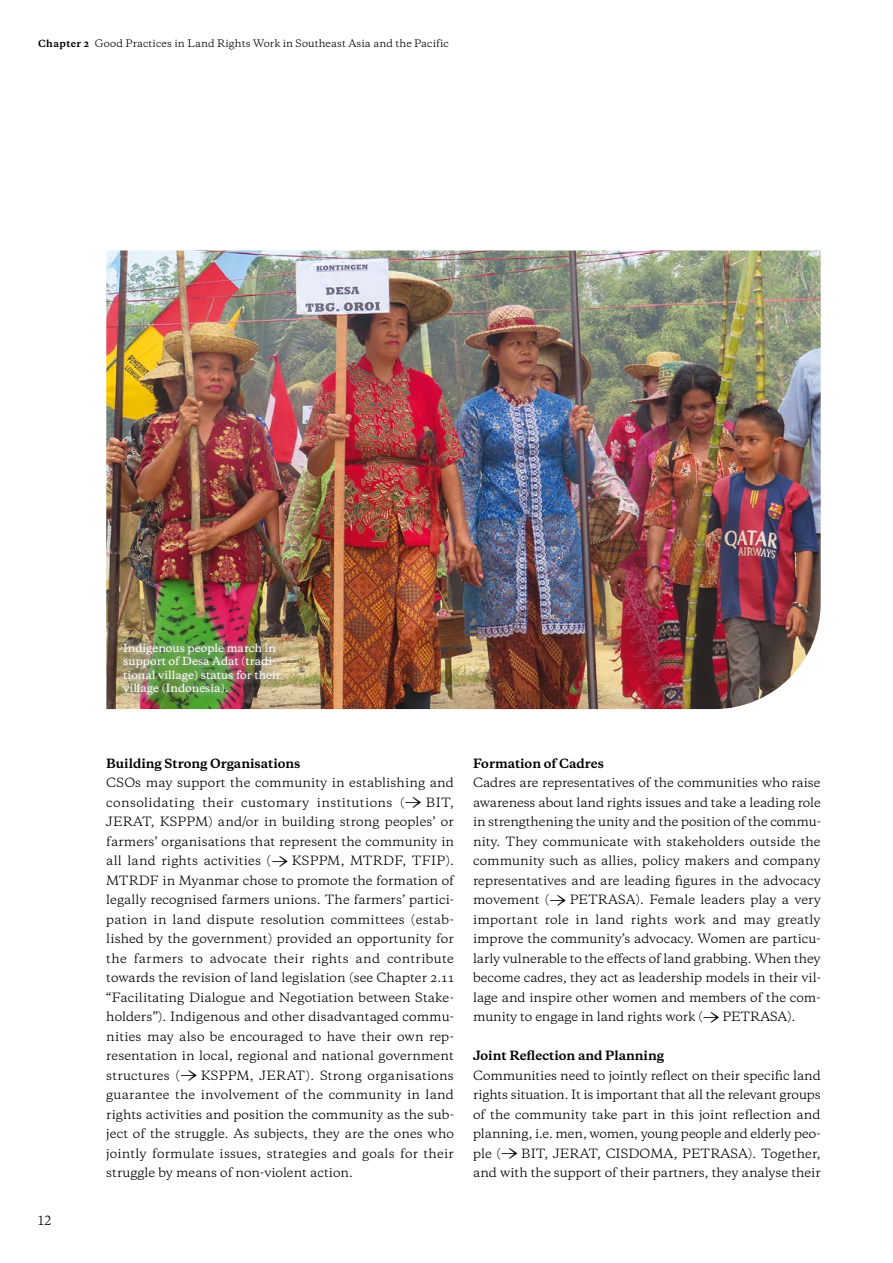
<style>
.page{position:relative;width:893px;height:1263px;background:#fff}
.page>*{position:absolute;margin:0;border:0;box-sizing:border-box;transform-origin:0 0}
.t1{font:12px/19.5px "Galaxie Copernicus";color:#000;text-align:justify}
.t2{font:700 12px "Galaxie Copernicus";color:#000}
.t3{font:500 10.5px/13.5px "Galaxie Copernicus";color:#fff}
.t4{font:9.75px "Galaxie Copernicus";letter-spacing:.01em;color:#000}
.s1{font-weight:700;font-size:9.3px}
.s2{font-size:19.5px}
</style>
<div class="page">
<img style="left:106px;top:250px;width:715px;height:459px">
<img style="left:113px;top:632px;width:178px;height:73px">
<img style="left:116px;top:636px;width:171px;height:66px">
<p class="t4" style="left:38px;top:37px;width:412px"><span class="s1">Chapter 2</span> Good Practices in Land Rights Work in Southeast Asia and the Pacific</p>
<p class="t1" style="left:38px;top:1210px;width:14px">12</p>
<p class="t3" style="left:123px;top:641px;width:159px">Indigenous people march in support of Desa Adat (tradi&shy;tional village) status for their village (Indonesia).</p>
<p class="t2" style="left:106px;top:755px;width:196px">Building Strong Organisations</p>
<p class="t1" style="left:106px;top:773px;width:349px">CSOs may support the community in establishing and consolidating their customary institutions (<span class="s2">→</span> BIT, JERAT, KSPPM) and/or in building strong peoples’ or farmers’ organisations that represent the community in all land rights activities (<span class="s2">→</span> KSPPM, MTRDF, TFIP).<br>MTRDF in Myanmar chose to promote the formation of legally recognised farmers unions. The farmers’ partici&shy;pation in land dispute resolution committees (estab&shy;lished by the government) provided an opportunity for the farmers to advocate their rights and contribute towards the revision of land legislation (see Chapter 2.11 “Facilitating Dialogue and Negotiation between Stake&shy;holders”). Indigenous and other disadvantaged commu&shy;nities may also be encouraged to have their own rep&shy;resentation in local, regional and national government structures (<span class="s2">→</span> KSPPM, JERAT). Strong organisations guarantee the involvement of the community in land rights activities and position the community as the sub&shy;ject of the struggle. As subjects, they are the ones who jointly formulate issues, strategies and goals for their struggle by means of non-violent action.</p>
<p class="t2" style="left:473px;top:755px;width:133px">Formation of Cadres</p>
<p class="t1" style="left:473px;top:773px;width:349px">Cadres are representatives of the communities who raise awareness about land rights issues and take a leading role in strengthening the unity and the position of the commu&shy;nity. They communicate with stakeholders outside the community such as allies, policy makers and company representatives and are leading figures in the advocacy movement (<span class="s2">→</span> PETRASA). Female leaders play a very important role in land rights work and may greatly improve the community’s advocacy. Women are particu&shy;larly vulnerable to the effects of land grabbing. When they become cadres, they act as leadership models in their vil&shy;lage and inspire other women and members of the com&shy;munity to engage in land rights work (<span class="s2">→</span> PETRASA).</p>
<p class="t2" style="left:473px;top:1048px;width:192px">Joint Reflection and Planning</p>
<p class="t1" style="left:473px;top:1065px;width:349px">Communities need to jointly reflect on their specific land rights situation. It is important that all the relevant groups of the community take part in this joint reflection and planning, i.e. men, women, young people and elderly peo&shy;ple (<span class="s2">→</span> BIT, JERAT, CISDOMA, PETRASA). Together, and with the support of their partners, they analyse their</p>
</div>
